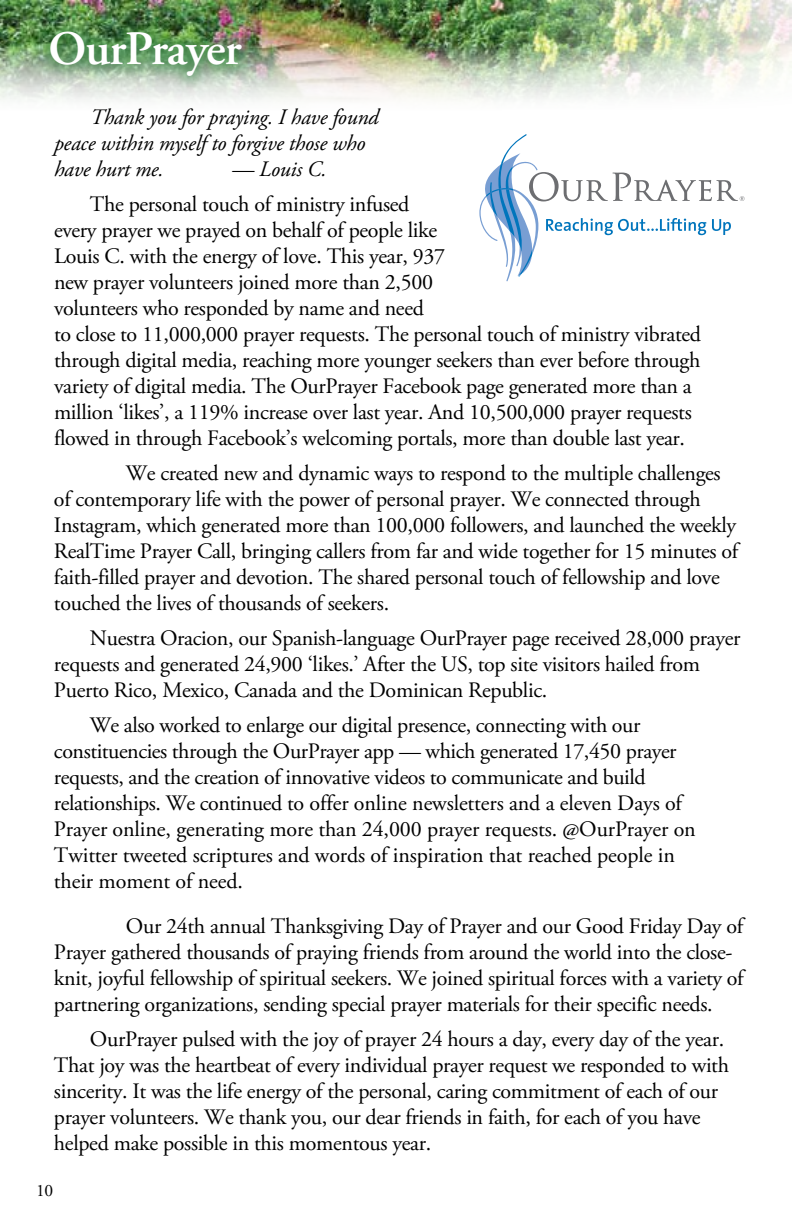
<style>
.page{position:relative;width:792px;height:1224px;background:#fff}
.page>*{position:absolute;margin:0;border:0;box-sizing:border-box;transform-origin:0 0}
.t1{font:600 48px "Adobe Garamond Pro";letter-spacing:-.02em;color:#fff}
.t2{font:22px/26px "Adobe Garamond Pro";letter-spacing:-.015em;color:#000}
.t3{font:italic 22px/26px "Adobe Garamond Pro";letter-spacing:-.01em;color:#000}
.t4{font:17.4px "Adobe Garamond Pro";color:#000}
</style>
<div class="page">
<img style="left:0;top:0;width:792px;height:101px">
<svg style="left:479px;top:134px;width:265px;height:147px"></svg>
<div style="left:34px;top:16px;width:224px;height:77px;background:#3d8a49;opacity:.75"></div>
<h1 class="t1" style="left:49px;top:21px;width:195px">OurPrayer</h1>
<p class="t3" style="left:54px;top:105px;width:326px;text-indent:36px">Thank you for praying. I have found peace within myself to forgive those who have hurt me.</p>
<p class="t3" style="left:232px;top:157px;width:96px">— Louis C.</p>
<p class="t2" style="left:54px;top:192px;width:649px;text-indent:36px">The personal touch of ministry infused<br>every prayer we prayed on behalf of people like<br>Louis C. with the energy of love. This year, 937<br>new prayer volunteers joined more than 2,500<br>volunteers who responded by name and need<br>to close to 11,000,000 prayer requests. The personal touch of ministry vibrated through digital media, reaching more younger seekers than ever before through variety of digital media. The OurPrayer Facebook page generated more than a million ‘likes’, a 119% increase over last year. And 10,500,000 prayer requests flowed in through Facebook’s welcoming portals, more than double last year.</p>
<p class="t2" style="left:54px;top:461px;width:686px;text-indent:72px">We created new and dynamic ways to respond to the multiple challenges of contemporary life with the power of personal prayer. We connected through Instagram, which generated more than 100,000 followers, and launched the weekly RealTime Prayer Call, bringing callers from far and wide together for 15 minutes of faith-filled prayer and devotion. The shared personal touch of fellowship and love touched the lives of thousands of seekers.</p>
<p class="t2" style="left:54px;top:626px;width:688px;text-indent:36px">Nuestra Oracion, our Spanish-language OurPrayer page received 28,000 prayer requests and generated 24,900 ‘likes.’ After the US, top site visitors hailed from<br>Puerto Rico, Mexico, Canada and the Dominican Republic.</p>
<p class="t2" style="left:54px;top:713px;width:643px;text-indent:36px">We also worked to enlarge our digital presence, connecting with our constituencies through the OurPrayer app — which generated 17,450 prayer requests, and the creation of innovative videos to communicate and build relationships. We continued to offer online newsletters and a eleven Days of Prayer online, generating more than 24,000 prayer requests. @OurPrayer on Twitter tweeted scriptures and words of inspiration that reached people in their moment of need.</p>
<p class="t2" style="left:54px;top:914px;width:691px;text-indent:72px">Our 24th annual Thanksgiving Day of Prayer and our Good Friday Day of Prayer gathered thousands of praying friends from around the world into the close&shy;knit, joyful fellowship of spiritual seekers. We joined spiritual forces with a variety of partnering organizations, sending special prayer materials for their specific needs.</p>
<p class="t2" style="left:54px;top:1027px;width:677px;text-indent:36px">OurPrayer pulsed with the joy of prayer 24 hours a day, every day of the year.<br>That joy was the heartbeat of every individual prayer request we responded to with sincerity. It was the life energy of the personal, caring commitment of each of our prayer volunteers. We thank you, our dear friends in faith, for each of you have helped make possible in this momentous year.</p>
<p class="t4" style="left:36px;top:1180px;width:19px">10</p>
</div>
